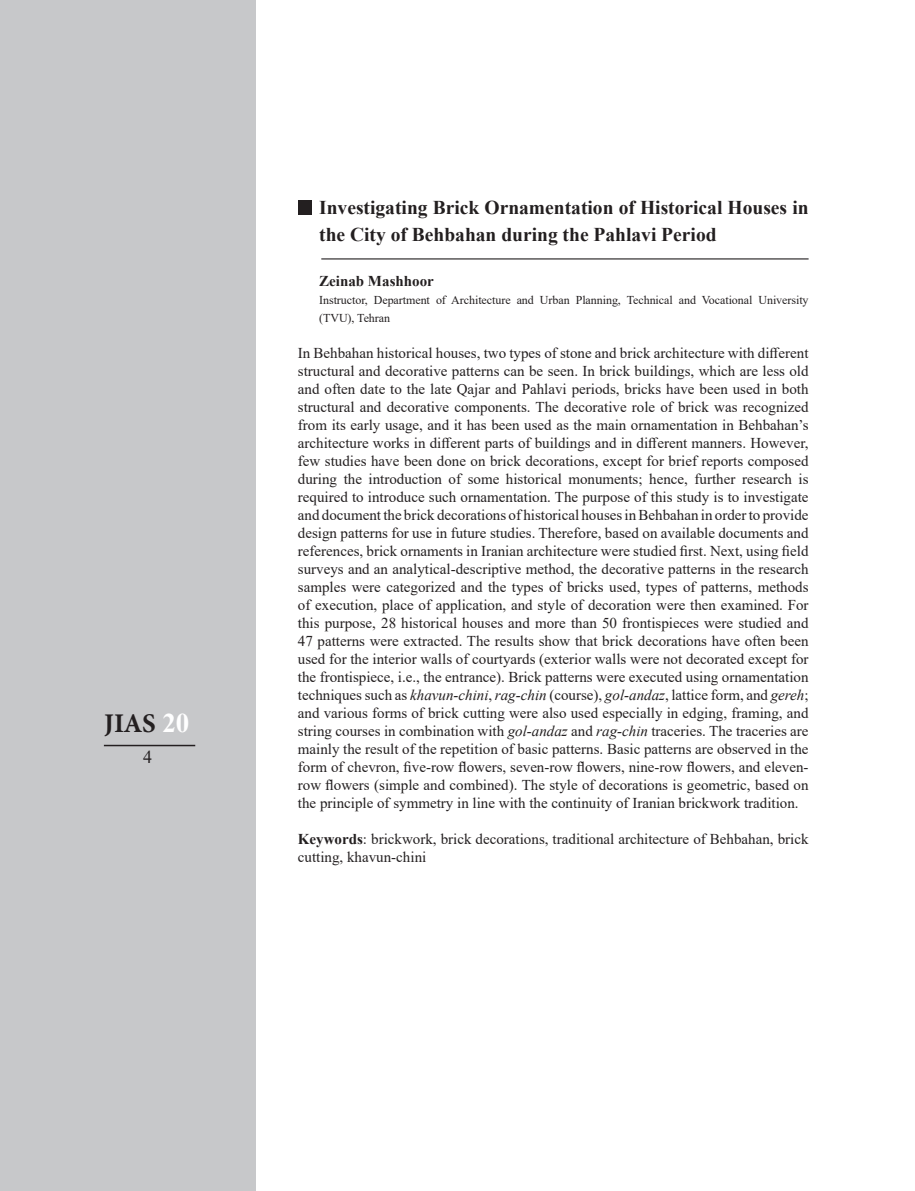
<style>
.page{position:relative;width:915px;height:1191px;background:#fff}
.page>*{position:absolute;margin:0;border:0;box-sizing:border-box;transform-origin:0 0}
.t1{font:700 27px "Minion Pro";color:#231f20}
.t2{font:700 19.5px/27px "Times New Roman";color:#231f20}
.t3{font:18px "Times New Roman";color:#231f20}
.t4{font:15px/18px "Times New Roman";color:#231f20;text-align:justify}
.t5{font:700 15px "Times New Roman";color:#231f20}
.t6{font:12px/18px "Times New Roman";letter-spacing:-.005em;color:#231f20}
.s1{font-family:"Times New Roman";color:#fff}
.s2{font-style:italic}
.s3{font-weight:700}
</style>
<div class="page">
<div style="left:0;top:0;width:255px;height:1191px;background:#c7c8ca"></div>
<hr style="left:104px;top:745px;width:91px;height:1px;background:#231f20">
<div style="left:298px;top:200px;width:13px;height:14px;background:#231f20"></div>
<hr style="left:321px;top:258px;width:487px;height:1px;background:#231f20">
<h1 class="t1" style="left:104px;top:704px;width:87px">JIAS <span class="s1">20</span></h1>
<p class="t3" style="left:143px;top:744px;width:10px">4</p>
<p class="t2" style="left:319px;top:194px;width:491px">Investigating Brick Ornamentation of Historical Houses in the City of Behbahan during the Pahlavi Period</p>
<p class="t5" style="left:319px;top:270px;width:116px">Zeinab Mashhoor</p>
<p class="t6" style="left:758px;top:291px;width:52px">University</p>
<p class="t6" style="left:436px;top:291px;width:76px">of Architecture</p>
<p class="t6" style="left:516px;top:291px;width:19px">and</p>
<p class="t6" style="left:539px;top:291px;width:31px">Urban</p>
<p class="t6" style="left:575px;top:291px;width:47px">Planning,</p>
<p class="t6" style="left:626px;top:291px;width:47px">Technical</p>
<p class="t6" style="left:678px;top:291px;width:19px">and</p>
<p class="t6" style="left:701px;top:291px;width:52px">Vocational</p>
<p class="t6" style="left:319px;top:291px;width:72px">Instructor, (TVU ,) Tehran</p>
<p class="t4" style="left:298px;top:344px;width:512px">In Behbahan historical houses, two types of stone and brick architecture with different structural and decorative patterns can be seen. In brick buildings, which are less old and often date to the late Qajar and Pahlavi periods, bricks have been used in both structural and decorative components. The decorative role of brick was recognized from its early usage, and it has been used as the main ornamentation in Behbahan s’ architecture works in different parts of buildings and in different manners. However, few studies have been done on brick decorations, except for brief reports composed during the introduction of some historical monuments; hence, further research is required to introduce such ornamentation. The purpose of this study is to investigate anddocumentthebrickdecorationsofhistoricalhousesinBehbahaninordertoprovide design patterns for use in future studies. Therefore, based on available documents and references, brick ornaments in Iranian architecture were studied first. Next, using field surveys and an analytical-descriptive method, the decorative patterns in the research samples were categorized and the types of bricks used, types of patterns, methods of execution, place of application, and style of decoration were then examined. For this purpose, 28 historical houses and more than 50 frontispieces were studied and 47 patterns were extracted. The results show that brick decorations have often been used for the interior walls of courtyards (exterior walls were not decorated except for the frontispiece e.i, ., the entrance .) Brick patterns were executed using ornamentation techniques such as <span class="s2">khavun-chini</span>, <span class="s2">rag-chin</span> (course ,) <span class="s2">gol-andaz</span>, lattice form, and <span class="s2">gereh</span>; and various forms of brick cutting were also used especially in edging, framing, and string courses in combination with <span class="s2">gol-andaz</span> and <span class="s2">rag-chin</span> traceries. The traceries are mainly the result of the repetition of basic patterns. Basic patterns are observed in the</p>
<p class="t4" style="left:298px;top:776px;width:512px">row flowers (simple and combined .) The style of decorations is geometric, based on</p>
<p class="t6" style="left:373px;top:291px;width:58px">Department</p>
<p class="t4" style="left:298px;top:758px;width:512px">form of chevron, five-row flowers, seven-row flowers, nine-row flowers, and eleven-</p>
<p class="t4" style="left:298px;top:794px;width:502px">the principle of symmetry in line with the continuity of Iranian brickwork tradition.</p>
<p class="t4" style="left:298px;top:830px;width:512px"><span class="s3">Keywords</span>: brickwork, brick decorations, traditional architecture of Behbahan, brick cutting, khavun-chini</p>
</div>
